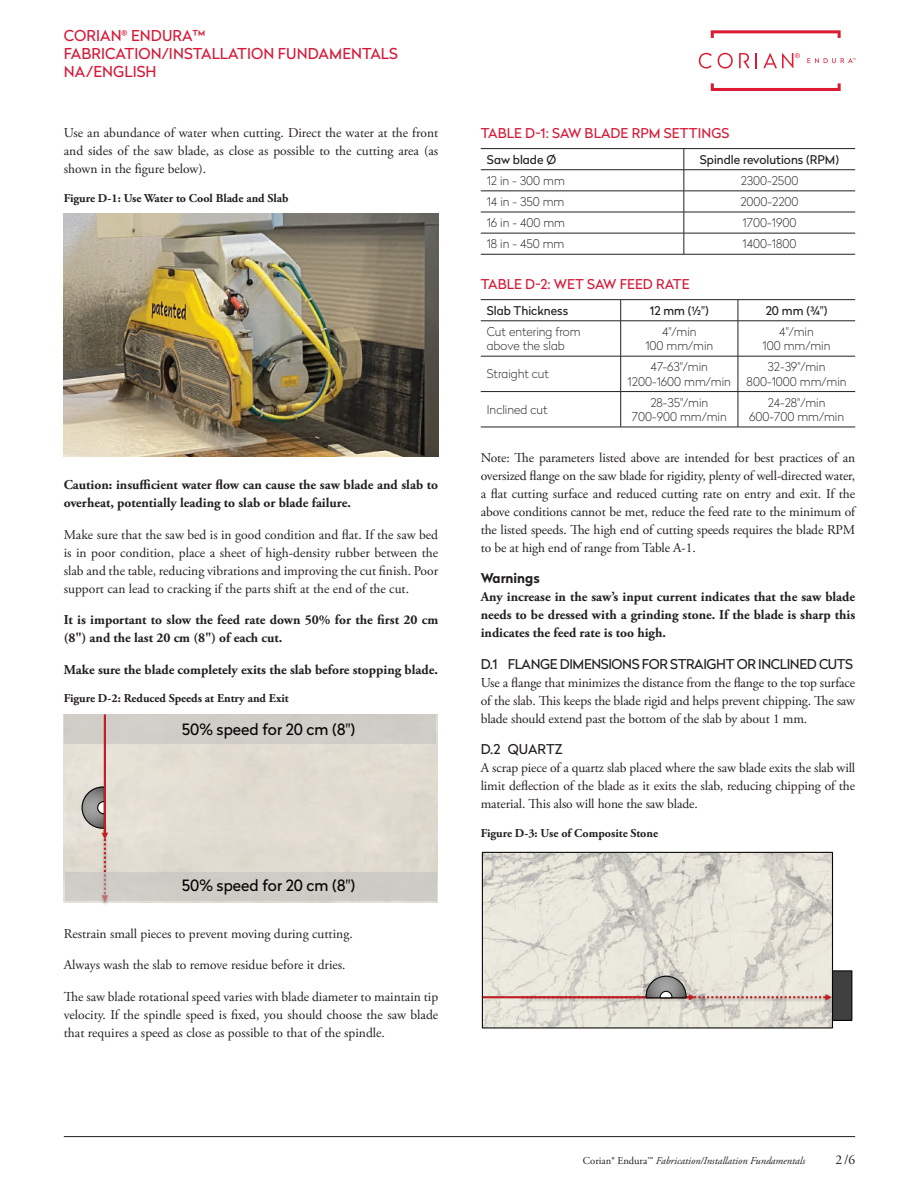
<style>
.page{position:relative;width:919px;height:1187px;background:#fff}
.page>*{position:absolute;margin:0;border:0;box-sizing:border-box;transform-origin:0 0}
.t1{font:15.6px "Radikal";color:#040503}
.t2{font:15px/18px "Radikal";letter-spacing:.005em;color:#d41a38}
.t3{font:13.5px/18px "Adobe Garamond Pro";color:#231f20;text-align:justify}
.t4{font:700 13.5px/18px "Adobe Garamond Pro";color:#231f20}
.t5{font:13.5px "Radikal";letter-spacing:-.03em;color:#231f20}
.t6{font:13.5px "Radikal";letter-spacing:.005em;color:#d41a38}
.t7{font:700 13.5px "Radikal";color:#231f20}
.t8{font:100 12px/14.2px "Radikal";color:#231f20;text-align:center}
.t9{font:700 12px "Adobe Garamond Pro";color:#231f20}
.t10{font:12px "Radikal";color:#231f20}
.t11{font:italic 10.5px "Adobe Garamond Pro";color:#231f20}
.s1{font-style:normal}
</style>
<div class="page">
<img style="left:64px;top:213px;width:374px;height:244px">
<div style="left:64px;top:714px;width:371px;height:30px;background:#d0cdc8"></div>
<img style="left:94px;top:823px;width:22px;height:81px">
<svg style="left:81px;top:714px;width:27px;height:187px"></svg>
<div style="left:65px;top:872px;width:372px;height:28px;background:#ceccc6"></div>
<img style="left:484px;top:853px;width:347px;height:173px">
<div style="left:482px;top:851px;width:351px;height:177px;border:1px solid #040503"></div>
<div style="left:832px;top:970px;width:19px;height:50px;background:#404040"></div>
<div style="left:831px;top:970px;width:21px;height:50px;border:1px solid #040503"></div>
<img style="left:517px;top:988px;width:316px;height:21px">
<svg style="left:483px;top:975px;width:348px;height:25px;background:#d7cac2"></svg>
<hr style="left:64px;top:1136px;width:791px;height:1px;background:#231f20">
<svg style="left:710px;top:83px;width:130px;height:8px"></svg>
<svg style="left:710px;top:30px;width:130px;height:8px"></svg>
<svg style="left:698px;top:53px;width:13px;height:15px"></svg>
<svg style="left:755px;top:53px;width:2px;height:15px"></svg>
<svg style="left:717px;top:53px;width:15px;height:15px"></svg>
<svg style="left:739px;top:53px;width:10px;height:15px"></svg>
<svg style="left:763px;top:53px;width:36px;height:15px"></svg>
<svg style="left:807px;top:58px;width:48px;height:5px"></svg>
<hr style="left:480px;top:148px;width:203px;height:1px;background:#231f20">
<hr style="left:683px;top:148px;width:172px;height:1px;background:#231f20">
<hr style="left:480px;top:169px;width:203px;height:1px;background:#231f20">
<hr style="left:683px;top:169px;width:172px;height:1px;background:#231f20">
<hr style="left:480px;top:190px;width:203px;height:1px;background:#231f20">
<hr style="left:683px;top:190px;width:172px;height:1px;background:#231f20">
<hr style="left:480px;top:212px;width:203px;height:1px;background:#231f20">
<hr style="left:683px;top:212px;width:172px;height:1px;background:#231f20">
<hr style="left:480px;top:233px;width:203px;height:1px;background:#231f20">
<hr style="left:683px;top:233px;width:172px;height:1px;background:#231f20">
<hr style="left:480px;top:254px;width:203px;height:1px;background:#231f20">
<hr style="left:683px;top:254px;width:172px;height:1px;background:#231f20">
<svg style="left:683px;top:149px;width:1px;height:105px"></svg>
<hr style="left:480px;top:299px;width:140px;height:1px;background:#231f20">
<hr style="left:620px;top:299px;width:117px;height:1px;background:#231f20">
<hr style="left:737px;top:299px;width:118px;height:1px;background:#231f20">
<hr style="left:480px;top:320px;width:140px;height:1px;background:#231f20">
<hr style="left:620px;top:320px;width:117px;height:1px;background:#231f20">
<hr style="left:737px;top:320px;width:118px;height:1px;background:#231f20">
<hr style="left:480px;top:356px;width:140px;height:1px;background:#231f20">
<hr style="left:620px;top:356px;width:117px;height:1px;background:#231f20">
<hr style="left:737px;top:356px;width:118px;height:1px;background:#231f20">
<hr style="left:480px;top:391px;width:140px;height:1px;background:#231f20">
<hr style="left:620px;top:391px;width:117px;height:1px;background:#231f20">
<hr style="left:737px;top:391px;width:118px;height:1px;background:#231f20">
<hr style="left:480px;top:426px;width:140px;height:1px;background:#231f20">
<hr style="left:620px;top:426px;width:117px;height:1px;background:#231f20">
<hr style="left:737px;top:426px;width:118px;height:1px;background:#231f20">
<svg style="left:620px;top:300px;width:1px;height:20px"></svg>
<svg style="left:737px;top:300px;width:1px;height:20px"></svg>
<hr style="left:620px;top:321px;width:1px;height:35px;background:#231f20">
<hr style="left:737px;top:321px;width:1px;height:35px;background:#231f20">
<hr style="left:620px;top:356px;width:1px;height:35px;background:#231f20">
<hr style="left:737px;top:356px;width:1px;height:35px;background:#231f20">
<hr style="left:620px;top:392px;width:1px;height:35px;background:#231f20">
<hr style="left:737px;top:392px;width:1px;height:35px;background:#231f20">
<p class="t2" style="left:64px;top:26px;width:335px">CORIAN<sup>®</sup> ENDURA™<br>FABRICATION/INSTALLATION FUNDAMENTALS<br>NA/ENGLISH</p>
<p class="t3" style="left:64px;top:125px;width:376px">Use an abundance of water when cutting. Direct the water at the front and sides of the saw blade, as close as possible to the cutting area (as shown in the figure below).</p>
<p class="t9" style="left:64px;top:191px;width:226px">Figure D-1: Use Water to Cool Blade and Slab</p>
<p class="t4" style="left:64px;top:476px;width:376px">Caution: insufficient water flow can cause the saw blade and slab to overheat, potentially leading to slab or blade failure.</p>
<p class="t3" style="left:64px;top:526px;width:376px">Make sure that the saw bed is in good condition and flat. If the saw bed is in poor condition, place a sheet of high-density rubber between the slab and the table, reducing vibrations and improving the cut finish. Poor support can lead to cracking if the parts shift at the end of the cut.</p>
<p class="t4" style="left:64px;top:611px;width:376px">It is important to slow the feed rate down 50% for the first 20 cm (8") and the last 20 cm (8") of each cut.</p>
<p class="t4" style="left:64px;top:660px;width:375px">Make sure the blade completely exits the slab before stopping blade.</p>
<p class="t9" style="left:64px;top:691px;width:226px">Figure D-2: Reduced Speeds at Entry and Exit</p>
<p class="t1" style="left:182px;top:718px;width:175px">50% speed for 20 cm (8")</p>
<p class="t1" style="left:182px;top:874px;width:175px">50% speed for 20 cm (8")</p>
<p class="t3" style="left:64px;top:924px;width:290px">Restrain small pieces to prevent moving during cutting.</p>
<p class="t3" style="left:64px;top:956px;width:283px">Always wash the slab to remove residue before it dries.</p>
<p class="t3" style="left:64px;top:987px;width:376px">The saw blade rotational speed varies with blade diameter to maintain tip velocity. If the spindle speed is fixed, you should choose the saw blade that requires a speed as close as possible to that of the spindle.</p>
<p class="t6" style="left:481px;top:123px;width:250px">TABLE D-1: SAW BLADE RPM SETTINGS</p>
<p class="t10" style="left:486px;top:151px;width:71px">Saw blade Ø</p>
<p class="t10" style="left:699px;top:151px;width:141px">Spindle revolutions (RPM)</p>
<p class="t8" style="left:486px;top:173px;width:79px">12 in - 300 mm</p>
<p class="t8" style="left:740px;top:173px;width:59px">2300-2500</p>
<p class="t8" style="left:486px;top:194px;width:79px">14 in - 350 mm</p>
<p class="t8" style="left:740px;top:194px;width:60px">2000-2200</p>
<p class="t8" style="left:486px;top:215px;width:80px">16 in - 400 mm</p>
<p class="t8" style="left:742px;top:215px;width:55px">1700-1900</p>
<p class="t8" style="left:486px;top:236px;width:79px">18 in - 450 mm</p>
<p class="t8" style="left:742px;top:236px;width:55px">1400-1800</p>
<p class="t6" style="left:481px;top:274px;width:210px">TABLE D-2: WET SAW FEED RATE</p>
<p class="t10" style="left:486px;top:302px;width:83px">Slab Thickness</p>
<p class="t10" style="left:650px;top:302px;width:60px">12 mm (½")</p>
<p class="t10" style="left:765px;top:302px;width:63px">20 mm (¾")</p>
<p class="t8" style="left:486px;top:324px;width:95px;text-align:left">Cut entering from above the slab</p>
<p class="t8" style="left:645px;top:324px;width:69px">4"/min<br>100 mm/min</p>
<p class="t8" style="left:762px;top:324px;width:69px">4"/min<br>100 mm/min</p>
<p class="t8" style="left:486px;top:366px;width:64px">Straight cut</p>
<p class="t8" style="left:627px;top:359px;width:105px">47-63"/min<br>1200-1600 mm/min</p>
<p class="t8" style="left:746px;top:359px;width:102px">32-39"/min<br>800-1000 mm/min</p>
<p class="t8" style="left:486px;top:402px;width:62px">Inclined cut</p>
<p class="t8" style="left:631px;top:395px;width:97px">28-35"/min<br>700-900 mm/min</p>
<p class="t8" style="left:749px;top:395px;width:97px">24-28"/min<br>600-700 mm/min</p>
<p class="t3" style="left:480px;top:449px;width:376px">Note: The parameters listed above are intended for best practices of an oversized flange on the saw blade for rigidity, plenty of well-directed water, a flat cutting surface and reduced cutting rate on entry and exit. If the above conditions cannot be met, reduce the feed rate to the minimum of the listed speeds. The high end of cutting speeds requires the blade RPM to be at high end of range from Table A-1.</p>
<p class="t7" style="left:480px;top:568px;width:60px">Warnings</p>
<p class="t4" style="left:480px;top:588px;width:376px;text-align:justify">Any increase in the saw’s input current indicates that the saw blade needs to be dressed with a grinding stone. If the blade is sharp this indicates the feed rate is too high.</p>
<p class="t5" style="left:481px;top:654px;width:374px">D.1 FLANGE DIMENSIONS FOR STRAIGHT OR INCLINED CUTS</p>
<p class="t3" style="left:480px;top:674px;width:376px">Use a flange that minimizes the distance from the flange to the top surface of the slab. This keeps the blade rigid and helps prevent chipping. The saw blade should extend past the bottom of the slab by about 1 mm.</p>
<p class="t5" style="left:481px;top:739px;width:83px">D.2 QUARTZ</p>
<p class="t3" style="left:480px;top:759px;width:376px">A scrap piece of a quartz slab placed where the saw blade exits the slab will limit deflection of the blade as it exits the slab, reducing chipping of the material. This also will hone the saw blade.</p>
<p class="t9" style="left:480px;top:826px;width:179px">Figure D-3: Use of Composite Stone</p>
<p class="t11" style="left:583px;top:1154px;width:224px"><span class="s1">Corian® Endura™</span> Fabrication/Installation Fundamentals</p>
<p class="t3" style="left:835px;top:1151px;width:21px">2/6</p>
</div>
